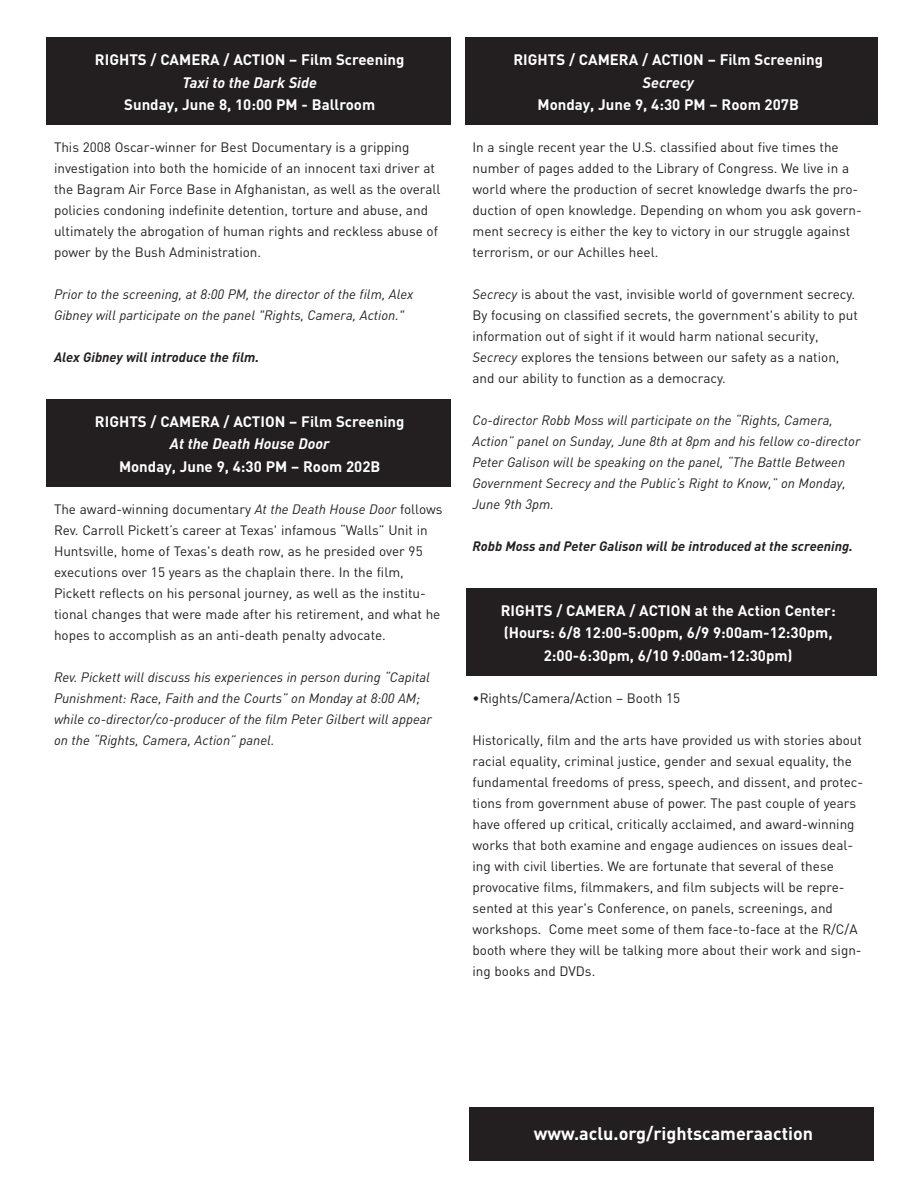
<style>
.page{position:relative;width:918px;height:1188px;background:#fff}
.page>*{position:absolute;margin:0;border:0;box-sizing:border-box;transform-origin:0 0}
.t1{font:700 18px "DIN";color:#fff}
.t2{font:700 15px/22.5px "DIN";color:#fff;text-align:center}
.t3{font:italic 700 15px "DIN";color:#fff}
.t4{font:13.5px/21px "DIN";color:#231f20}
.t5{font:italic 13.5px/21px "DIN";color:#231f20}
.t6{font:italic 700 13.5px "DIN";color:#231f20}
.s1{font-style:italic}
</style>
<div class="page">
<div style="left:465px;top:38px;width:413px;height:87px;background:#231f20"></div>
<div style="left:46px;top:399px;width:406px;height:88px;background:#231f20"></div>
<div style="left:466px;top:588px;width:412px;height:88px;background:#231f20"></div>
<div style="left:46px;top:38px;width:406px;height:87px;background:#231f20"></div>
<div style="left:470px;top:1107px;width:404px;height:54px;background:#231f20"></div>
<p class="t2" style="left:95px;top:48px;width:311px">RIGHTS / CAMERA / ACTION – Film Screening</p>
<p class="t3" style="left:183px;top:74px;width:136px">Taxi to the Dark Side</p>
<p class="t2" style="left:124px;top:93px;width:253px">Sunday, June 8, 10:00 PM - Ballroom</p>
<p class="t4" style="left:54px;top:137px;width:388px">This 2008 Oscar-winner for Best Documentary is a gripping investigation into both the homicide of an innocent taxi driver at the Bagram Air Force Base in Afghanistan, as well as the overall policies condoning indefinite detention, torture and abuse, and ultimately the abrogation of human rights and reckless abuse of power by the Bush Administration.</p>
<p class="t5" style="left:54px;top:284px;width:361px">Prior to the screening, at 8:00 PM, the director of the film, Alex<br>Gibney will participate on the panel "Rights, Camera, Action."</p>
<p class="t6" style="left:54px;top:350px;width:207px">Alex Gibney will introduce the film.</p>
<p class="t2" style="left:95px;top:410px;width:311px">RIGHTS / CAMERA / ACTION – Film Screening</p>
<p class="t3" style="left:170px;top:435px;width:161px">At the Death House Door</p>
<p class="t2" style="left:119px;top:455px;width:263px">Monday, June 9, 4:30 PM – Room 202B</p>
<p class="t4" style="left:54px;top:498px;width:390px">The award-winning documentary <span class="s1">At the Death House Door</span> follows Rev. Carroll Pickett’s career at Texas' infamous “Walls” Unit in Huntsville, home of Texas's death row, as he presided over 95 executions over 15 years as the chaplain there. In the film, Pickett reflects on his personal journey, as well as the institu&shy;tional changes that were made after his retirement, and what he hopes to accomplish as an anti-death penalty advocate.</p>
<p class="t5" style="left:54px;top:666px;width:380px">Rev. Pickett will discuss his experiences in person during “Capital Punishment: Race, Faith and the Courts” on Monday at 8:00 AM; while co-director/co-producer of the film Peter Gilbert will appear on the “Rights, Camera, Action” panel.</p>
<p class="t2" style="left:513px;top:48px;width:311px">RIGHTS / CAMERA / ACTION – Film Screening</p>
<p class="t3" style="left:643px;top:74px;width:53px">Secrecy</p>
<p class="t2" style="left:538px;top:93px;width:263px">Monday, June 9, 4:30 PM – Room 207B</p>
<p class="t4" style="left:472px;top:137px;width:391px">In a single recent year the U.S. classified about five times the number of pages added to the Library of Congress. We live in a world where the production of secret knowledge dwarfs the pro&shy;duction of open knowledge. Depending on whom you ask govern&shy;ment secrecy is either the key to victory in our struggle against terrorism, or our Achilles heel.</p>
<p class="t4" style="left:472px;top:284px;width:387px"><span class="s1">Secrecy</span> is about the vast, invisible world of government secrecy.<br>By focusing on classified secrets, the government's ability to put information out of sight if it would harm national security, <span class="s1">Secrecy</span> explores the tensions between our safety as a nation, and our ability to function as a democracy.</p>
<p class="t5" style="left:472px;top:410px;width:389px">Co-director Robb Moss will participate on the “Rights, Camera, Action” panel on Sunday, June 8th at 8pm and his fellow co-director Peter Galison will be speaking on the panel, “The Battle Between Government Secrecy and the Public’s Right to Know,” on Monday, June 9th 3pm.</p>
<p class="t6" style="left:472px;top:539px;width:382px">Robb Moss and Peter Galison will be introduced at the screening.</p>
<p class="t2" style="left:501px;top:599px;width:336px">RIGHTS / CAMERA / ACTION at the Action Center: (Hours: 6/8 12:00-5:00pm, 6/9 9:00am-12:30pm,<br>2:00-6:30pm, 6/10 9:00am-12:30pm)</p>
<p class="t4" style="left:472px;top:687px;width:209px">•Rights/Camera/Action – Booth 15</p>
<p class="t4" style="left:472px;top:729px;width:392px">Historically, film and the arts have provided us with stories about racial equality, criminal justice, gender and sexual equality, the fundamental freedoms of press, speech, and dissent, and protec&shy;tions from government abuse of power. The past couple of years have offered up critical, critically acclaimed, and award-winning works that both examine and engage audiences on issues deal&shy;ing with civil liberties. We are fortunate that several of these provocative films, filmmakers, and film subjects will be repre&shy;sented at this year's Conference, on panels, screenings, and workshops. Come meet some of them face-to-face at the R/C/A booth where they will be talking more about their work and sign&shy;ing books and DVDs.</p>
<h1 class="t1" style="left:534px;top:1123px;width:281px">www.aclu.org/rightscameraaction</h1>
</div>
